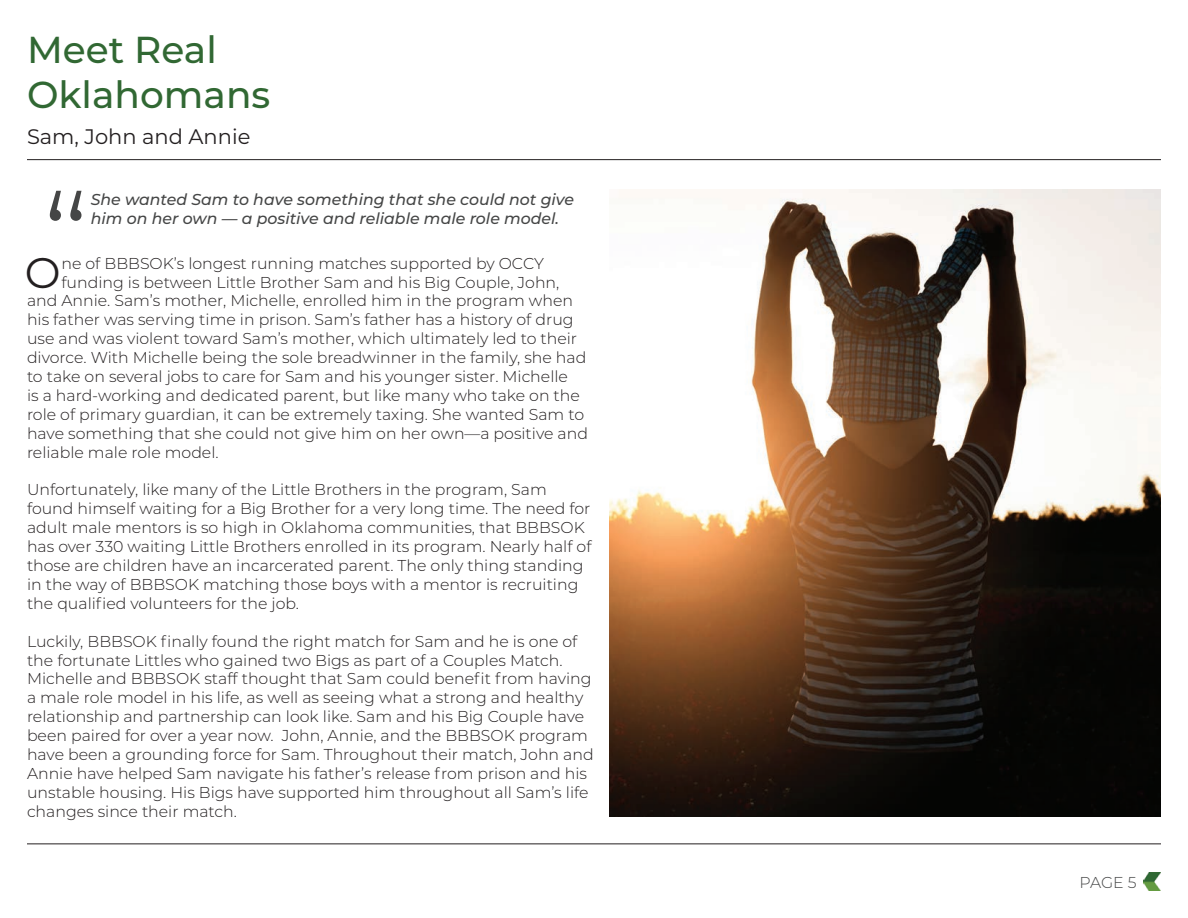
<style>
.page{position:relative;width:1188px;height:918px;background:#fff}
.page>*{position:absolute;margin:0;border:0;box-sizing:border-box;transform-origin:0 0}
.t1{font:300 134.4px "Montserrat";color:#454646}
.t2{font:42.75px "Montserrat";color:#231f20}
.t3{font:500 37.5px/45px "Montserrat";color:#316833}
.t4{font:21px "Montserrat";color:#231f20}
.t5{font:300 15.75px/18.9px "Montserrat";color:#231f20}
.t6{font:italic 500 15.75px/18.9px "Montserrat";color:#454646}
.t7{font:300 15.75px "Montserrat";color:#454646}
</style>
<div class="page">
<hr style="left:27px;top:843px;width:1134px;height:1px;background:#231f20">
<img style="left:1144px;top:873px;width:17px;height:18px">
<hr style="left:27px;top:159px;width:1134px;height:1px;background:#231f20">
<img style="left:609px;top:189px;width:552px;height:628px">
<h3 class="t3" style="left:27px;top:26px;width:245px">Meet Real<br>Oklahomans</h3>
<h3 class="t4" style="left:27px;top:122px;width:225px">Sam, John and Annie</h3>
<h1 class="t1" style="left:42px;top:152px;width:49px">“</h1>
<p class="t6" style="left:91px;top:189px;width:485px">She wanted Sam to have something that she could not give him on her own — a positive and reliable male role model.</p>
<h2 class="t2" style="left:25px;top:243px;width:37px">O</h2>
<p class="t5" style="left:61px;top:253px;width:484px">ne of BBBSOK’s longest running matches supported by OCCY</p>
<p class="t5" style="left:61px;top:272px;width:499px">funding is between Little Brother Sam and his Big Couple, John,</p>
<p class="t5" style="left:27px;top:291px;width:548px">and Annie. Sam’s mother, Michelle, enrolled him in the program when</p>
<p class="t5" style="left:27px;top:310px;width:548px">his father was serving time in prison. Sam’s father has a history of drug</p>
<p class="t5" style="left:27px;top:329px;width:552px">use and was violent toward Sam’s mother, which ultimately led to their</p>
<p class="t5" style="left:27px;top:348px;width:561px">divorce. With Michelle being the sole breadwinner in the family, she had</p>
<p class="t5" style="left:27px;top:367px;width:542px">to take on several jobs to care for Sam and his younger sister. Michelle</p>
<p class="t5" style="left:27px;top:385px;width:554px">is a hard-working and dedicated parent, but like many who take on the</p>
<p class="t5" style="left:27px;top:404px;width:559px">role of primary guardian, it can be extremely taxing. She wanted Sam to</p>
<p class="t5" style="left:27px;top:423px;width:562px">have something that she could not give him on her own—a positive and</p>
<p class="t5" style="left:27px;top:442px;width:193px">reliable male role model.</p>
<p class="t5" style="left:27px;top:480px;width:566px">Unfortunately, like many of the Little Brothers in the program, Sam found himself waiting for a Big Brother for a very long time. The need for adult male mentors is so high in Oklahoma communities, that BBBSOK has over 330 waiting Little Brothers enrolled in its program. Nearly half of those are children have an incarcerated parent. The only thing standing in the way of BBBSOK matching those boys with a mentor is recruiting the qualified volunteers for the job.</p>
<p class="t5" style="left:27px;top:631px;width:568px">Luckily, BBBSOK finally found the right match for Sam and he is one of the fortunate Littles who gained two Bigs as part of a Couples Match.<br>Michelle and BBBSOK staff thought that Sam could benefit from having a male role model in his life, as well as seeing what a strong and healthy relationship and partnership can look like. Sam and his Big Couple have been paired for over a year now. John, Annie, and the BBBSOK program have been a grounding force for Sam. Throughout their match, John and Annie have helped Sam navigate his father’s release from prison and his unstable housing. His Bigs have supported him throughout all Sam’s life changes since their match.</p>
<p class="t7" style="left:1080px;top:872px;width:59px">PAGE 5</p>
</div>
